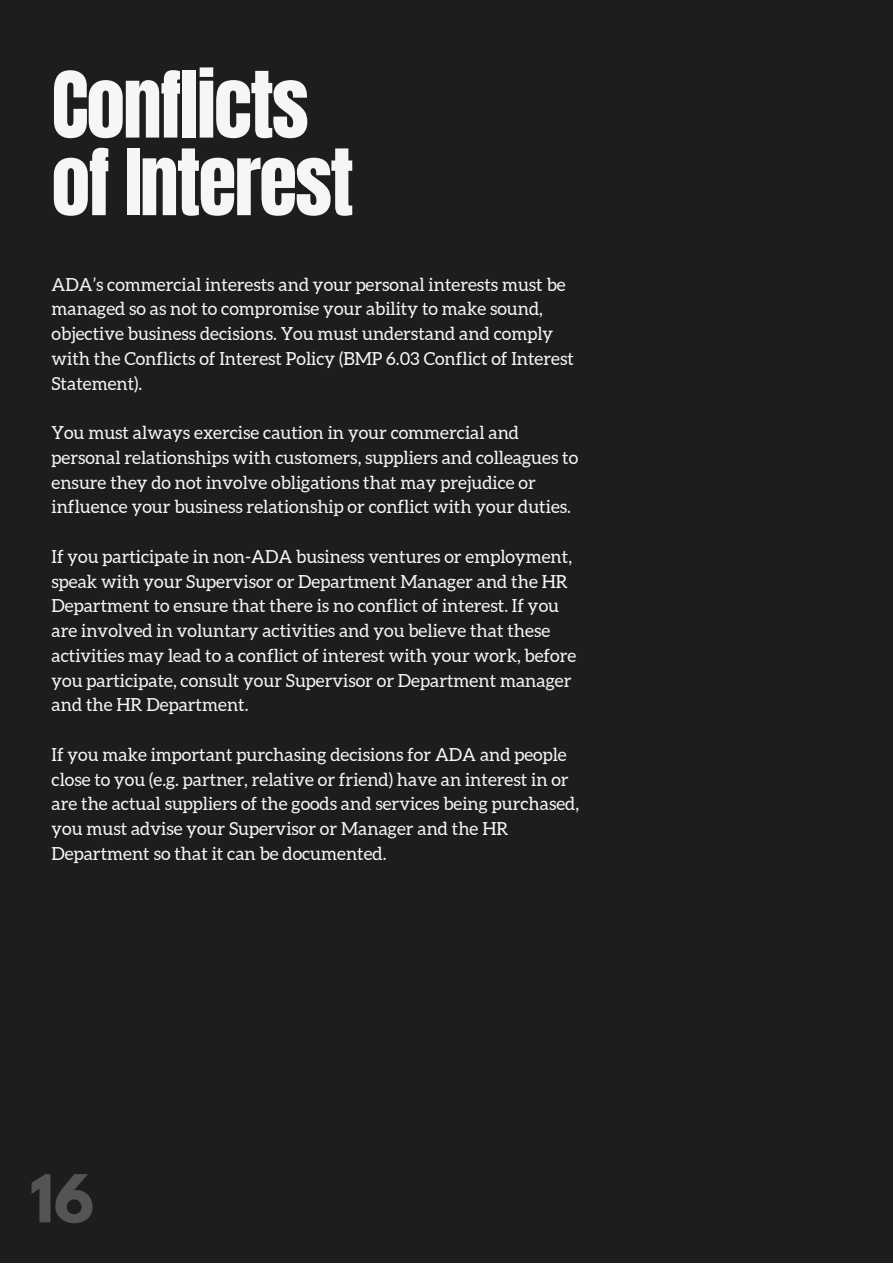
<style>
.page{position:relative;width:893px;height:1264px;background:#fff}
.page>*{position:absolute;margin:0;border:0;box-sizing:border-box;transform-origin:0 0}
.t1{font:77.55px/77.6px "Anton";letter-spacing:-.025em;color:#f6f6f4}
.t2{font:700 58.5px "League Spartan";color:#545454}
.t3{font:18px/24.8px "Aleo";color:#f6f6f4}
</style>
<div class="page">
<div style="left:0;top:0;width:892px;height:1262px;background:#1d1d1e"></div>
<h1 class="t1" style="left:52px;top:67px;width:304px">Conflicts of Interest</h1>
<p class="t3" style="left:52px;top:272px;width:524px">ADA’s commercial interests and your personal interests must be managed so as not to compromise your ability to make sound, objective business decisions. You must understand and comply with the Conflicts of Interest Policy (BMP 6.03 Conflict of Interest Statement).</p>
<p class="t3" style="left:52px;top:420px;width:528px">You must always exercise caution in your commercial and personal relationships with customers, suppliers and colleagues to ensure they do not involve obligations that may prejudice or influence your business relationship or conflict with your duties.</p>
<p class="t3" style="left:52px;top:544px;width:526px">If you participate in non-ADA business ventures or employment, speak with your Supervisor or Department Manager and the HR Department to ensure that there is no conflict of interest. If you are involved in voluntary activities and you believe that these activities may lead to a conflict of interest with your work, before you participate, consult your Supervisor or Department manager and the HR Department.</p>
<p class="t3" style="left:52px;top:742px;width:529px">If you make important purchasing decisions for ADA and people close to you (e.g. partner, relative or friend) have an interest in or are the actual suppliers of the goods and services being purchased, you must advise your Supervisor or Manager and the HR Department so that it can be documented.</p>
<h2 class="t2" style="left:30px;top:1169px;width:66px">16</h2>
</div>
